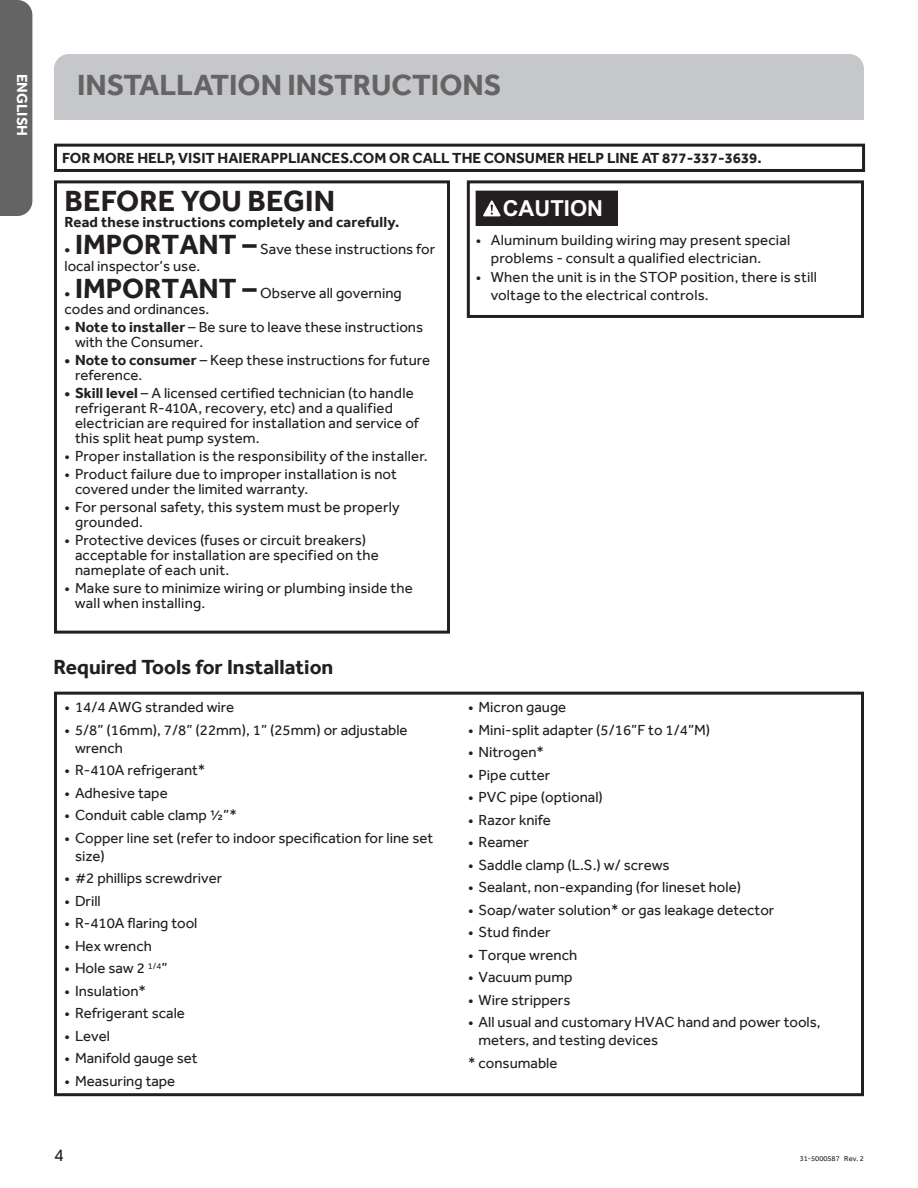
<style>
.page{position:relative;width:918px;height:1188px;background:#fff}
.page>*{position:absolute;margin:0;border:0;box-sizing:border-box;transform-origin:0 0}
.Paragraph_Style6{font:700 30px "Effra";color:#646464}
.t1{font:700 30px "Effra";letter-spacing:.005em;color:#231f20}
.t2{font:700 22.05px "Arial";color:#fff}
.CU57_head17{font:700 21px "Effra";color:#231f20}
.t3{font:18px "Effra";color:#231f20}
.t4{font:15px/15px "Effra";color:#231f20}
.Paragraph_Style1{font:700 15px "Effra";color:#231f20}
.t5{font:700 15px "Effra";color:#fff}
.t6{font:7.5px "Effra";color:#231f20}
.s1{font-weight:700}
.s2{font-weight:700;font-size:28.5px}
</style>
<div class="page">
<div style="left:17px;top:0;width:15px;height:216px;background:#646464"></div>
<div style="left:54px;top:54px;width:810px;height:66px;background:#c6c7ca"></div>
<div style="left:54px;top:144px;width:811px;height:28px;border:3px solid #231f20"></div>
<div style="left:54px;top:180px;width:396px;height:454px;border:3px solid #231f20"></div>
<div style="left:476px;top:191px;width:142px;height:34px;background:#231f20"></div>
<div style="left:467px;top:180px;width:397px;height:138px;border:3px solid #231f20"></div>
<div style="left:54px;top:692px;width:810px;height:404px;border:3px solid #231f20"></div>
<p class="t5" style="left:31px;top:74px;width:64px;rotate:90deg">ENGLISH</p>
<p class="Paragraph_Style6" style="left:77px;top:67px;width:426px">INSTALLATION INSTRUCTIONS</p>
<p class="Paragraph_Style1" style="left:62px;top:149px;width:701px">FOR MORE HELP, VISIT HAIERAPPLIANCES.COM OR CALL THE CONSUMER HELP LINE AT 877-337-3639.</p>
<p class="t1" style="left:64px;top:183px;width:272px">BEFORE YOU BEGIN</p>
<p class="Paragraph_Style1" style="left:64px;top:213px;width:336px">Read these instructions completely and carefully.</p>
<p class="t4" style="left:64px;top:241px;width:372px;line-height:16.5px"><span class="s1">•</span> <span class="s2">IMPORTANT –</span> Save these instructions for local inspector’s use.</p>
<p class="t4" style="left:64px;top:284px;width:339px;line-height:16.5px"><span class="s1">•</span> <span class="s2">IMPORTANT –</span> Observe all governing codes and ordinances.</p>
<p class="t4" style="left:75px;top:320px;width:350px;text-indent:-11px"><span class="s1">• Note to installer</span> – Be sure to leave these instructions with the Consumer.</p>
<p class="t4" style="left:75px;top:353px;width:357px;text-indent:-11px"><span class="s1">• Note to consumer</span> – Keep these instructions for future reference.</p>
<p class="t4" style="left:75px;top:386px;width:345px;text-indent:-11px"><span class="s1">• Skill level</span> – A licensed certified technician (to handle refrigerant R-410A, recovery, etc) and a qualified electrician are required for installation and service of this split heat pump system.</p>
<p class="t4" style="left:64px;top:449px;width:365px">• Proper installation is the responsibility of the installer.</p>
<p class="t4" style="left:75px;top:467px;width:323px;text-indent:-10px">• Product failure due to improper installation is not covered under the limited warranty.</p>
<p class="t4" style="left:75px;top:500px;width:326px;text-indent:-10px">• For personal safety, this system must be properly grounded.</p>
<p class="t4" style="left:75px;top:533px;width:305px;text-indent:-10px">• Protective devices (fuses or circuit breakers) acceptable for installation are specified on the nameplate of each unit.</p>
<p class="t4" style="left:75px;top:581px;width:339px;text-indent:-10px">• Make sure to minimize wiring or plumbing inside the wall when installing.</p>
<p class="t2" style="left:503px;top:194px;width:102px">CAUTION</p>
<p class="t4" style="left:491px;top:231px;width:301px;line-height:18px;text-indent:-15px">• Aluminum building wiring may present special problems - consult a qualified electrician.</p>
<p class="t4" style="left:491px;top:268px;width:328px;line-height:18px;text-indent:-15px">• When the unit is in the STOP position, there is still voltage to the electrical controls.</p>
<p class="CU57_head17" style="left:54px;top:655px;width:281px">Required Tools for Installation</p>
<p class="t4" style="left:64px;top:699px;width:171px">• 14/4 AWG stranded wire</p>
<p class="t4" style="left:75px;top:720px;width:334px;line-height:18px;text-indent:-10px">• 5/8” (16mm), 7/8” (22mm), 1” (25mm) or adjustable wrench</p>
<p class="t4" style="left:64px;top:762px;width:142px">• R-410A refrigerant*</p>
<p class="t4" style="left:64px;top:785px;width:105px">• Adhesive tape</p>
<p class="t4" style="left:64px;top:807px;width:174px">• Conduit cable clamp ½”*</p>
<p class="t4" style="left:75px;top:828px;width:360px;line-height:18px;text-indent:-11px">• Copper line set (refer to indoor specification for line set size)</p>
<p class="t4" style="left:64px;top:870px;width:159px">• #2 phillips screwdriver</p>
<p class="t4" style="left:64px;top:893px;width:38px">• Drill</p>
<p class="t4" style="left:64px;top:915px;width:134px">• R-410A flaring tool</p>
<p class="t4" style="left:64px;top:938px;width:89px">• Hex wrench</p>
<p class="t4" style="left:64px;top:960px;width:105px">• Hole saw 2 <sup>1/4</sup>”</p>
<p class="t4" style="left:64px;top:983px;width:83px">• Insulation*</p>
<p class="t4" style="left:64px;top:1005px;width:122px">• Refrigerant scale</p>
<p class="t4" style="left:64px;top:1028px;width:47px">• Level</p>
<p class="t4" style="left:64px;top:1050px;width:135px">• Manifold gauge set</p>
<p class="t4" style="left:64px;top:1073px;width:112px">• Measuring tape</p>
<p class="t4" style="left:468px;top:699px;width:100px">• Micron gauge</p>
<p class="t4" style="left:468px;top:722px;width:244px">• Mini-split adapter (5/16”F to 1/4”M)</p>
<p class="t4" style="left:468px;top:744px;width:78px">• Nitrogen*</p>
<p class="t4" style="left:468px;top:767px;width:84px">• Pipe cutter</p>
<p class="t4" style="left:468px;top:789px;width:136px">• PVC pipe (optional)</p>
<p class="t4" style="left:468px;top:812px;width:84px">• Razor knife</p>
<p class="t4" style="left:468px;top:834px;width:63px">• Reamer</p>
<p class="t4" style="left:468px;top:857px;width:203px">• Saddle clamp (L.S.) w/ screws</p>
<p class="t4" style="left:468px;top:879px;width:275px">• Sealant, non-expanding (for lineset hole)</p>
<p class="t4" style="left:468px;top:902px;width:308px">• Soap/water solution* or gas leakage detector</p>
<p class="t4" style="left:468px;top:924px;width:84px">• Stud finder</p>
<p class="t4" style="left:468px;top:947px;width:111px">• Torque wrench</p>
<p class="t4" style="left:468px;top:969px;width:106px">• Vacuum pump</p>
<p class="t4" style="left:468px;top:992px;width:104px">• Wire strippers</p>
<p class="t4" style="left:478px;top:1013px;width:344px;line-height:18px;text-indent:-10px">• All usual and customary HVAC hand and power tools, meters, and testing devices</p>
<p class="t4" style="left:468px;top:1055px;width:91px">* consumable</p>
<p class="t3" style="left:54px;top:1144px;width:11px">4</p>
<p class="t6" style="left:800px;top:1154px;width:66px">31-5000587 Rev. 2</p>
</div>
